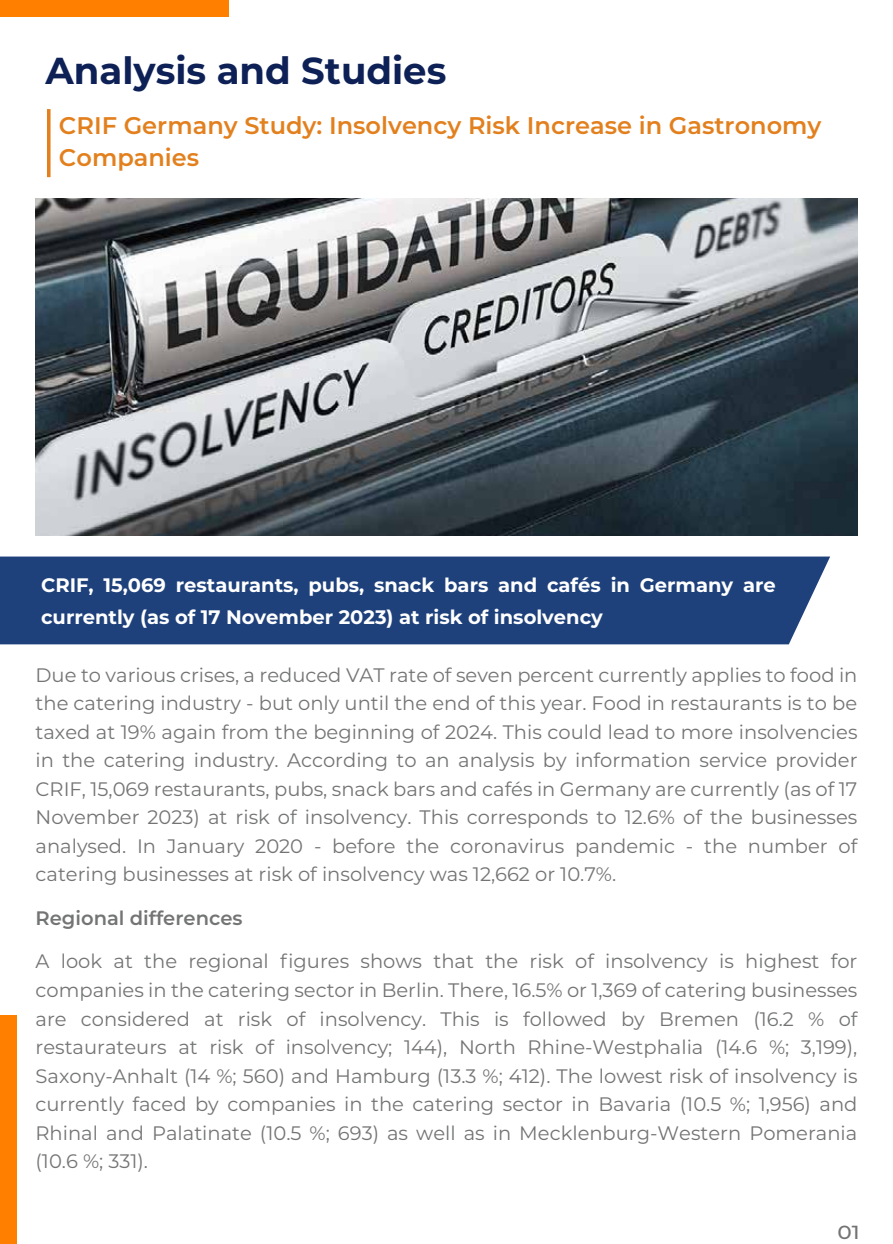
<style>
.page{position:relative;width:893px;height:1244px;background:#fff}
.page>*{position:absolute;margin:0;border:0;box-sizing:border-box;transform-origin:0 0}
.t1{font:700 37.5px "Montserrat";color:#0e2156}
.t2{font:600 24px/31.5px "Montserrat";color:#e3801e}
.t3{font:19.5px/28.5px "Montserrat";color:#737474;text-align:justify}
.t4{font:700 19.5px/31.5px "Montserrat";color:#fff}
.t5{font:600 19.5px "Montserrat";color:#737474}
.t6{font:500 18.9px "Montserrat";color:#737373;scale:1.14 1}
</style>
<div class="page">
<div style="left:0;top:0;width:229px;height:16px;background:#ff8000"></div>
<svg style="left:47px;top:109px;width:4px;height:68px"></svg>
<div style="left:0;top:556px;width:830px;height:88px;background:#1e417c"></div>
<div style="left:0;top:1015px;width:16px;height:229px;background:#ff8000"></div>
<img style="left:36px;top:198px;width:821px;height:338px">
<h1 class="t1" style="left:45px;top:43px;width:402px">Analysis and Studies</h1>
<p class="t2" style="left:59px;top:109px;width:764px">CRIF Germany Study: Insolvency Risk Increase in Gastronomy<br>Companies</p>
<p class="t4" style="left:41px;top:569px;width:736px">CRIF, 15,069 restaurants, pubs, snack bars and cafés in Germany are currently (as of 17 November 2023) at risk of insolvency</p>
<p class="t3" style="left:36px;top:660px;width:823px">Due to various crises, a reduced VAT rate of seven percent currently applies to food in the catering industry - but only until the end of this year. Food in restaurants is to be taxed at 19% again from the beginning of 2024. This could lead to more insolvencies in the catering industry. According to an analysis by information service provider CRIF, 15,069 restaurants, pubs, snack bars and cafés in Germany are currently (as of 17<br>November 2023) at risk of insolvency. This corresponds to 12.6% of the businesses analysed. In January 2020 - before the coronavirus pandemic - the number of catering businesses at risk of insolvency was 12,662 or 10.7%.</p>
<p class="t5" style="left:36px;top:904px;width:209px">Regional differences</p>
<p class="t3" style="left:36px;top:947px;width:823px">A look at the regional figures shows that the risk of insolvency is highest for companies in the catering sector in Berlin. There, 16.5% or 1,369 of catering businesses are considered at risk of insolvency. This is followed by Bremen (16.2 % of restaurateurs at risk of insolvency; 144), North Rhine-Westphalia (14.6 %; 3,199), Saxony-Anhalt (14 %; 560) and Hamburg (13.3 %; 412). The lowest risk of insolvency is currently faced by companies in the catering sector in Bavaria (10.5 %; 1,956) and Rhinal and Palatinate (10.5 %; 693) as well as in Mecklenburg-Western Pomerania (10.6 %; 331).</p>
<p class="t6" style="left:837px;top:1219px;width:21px">01</p>
</div>
